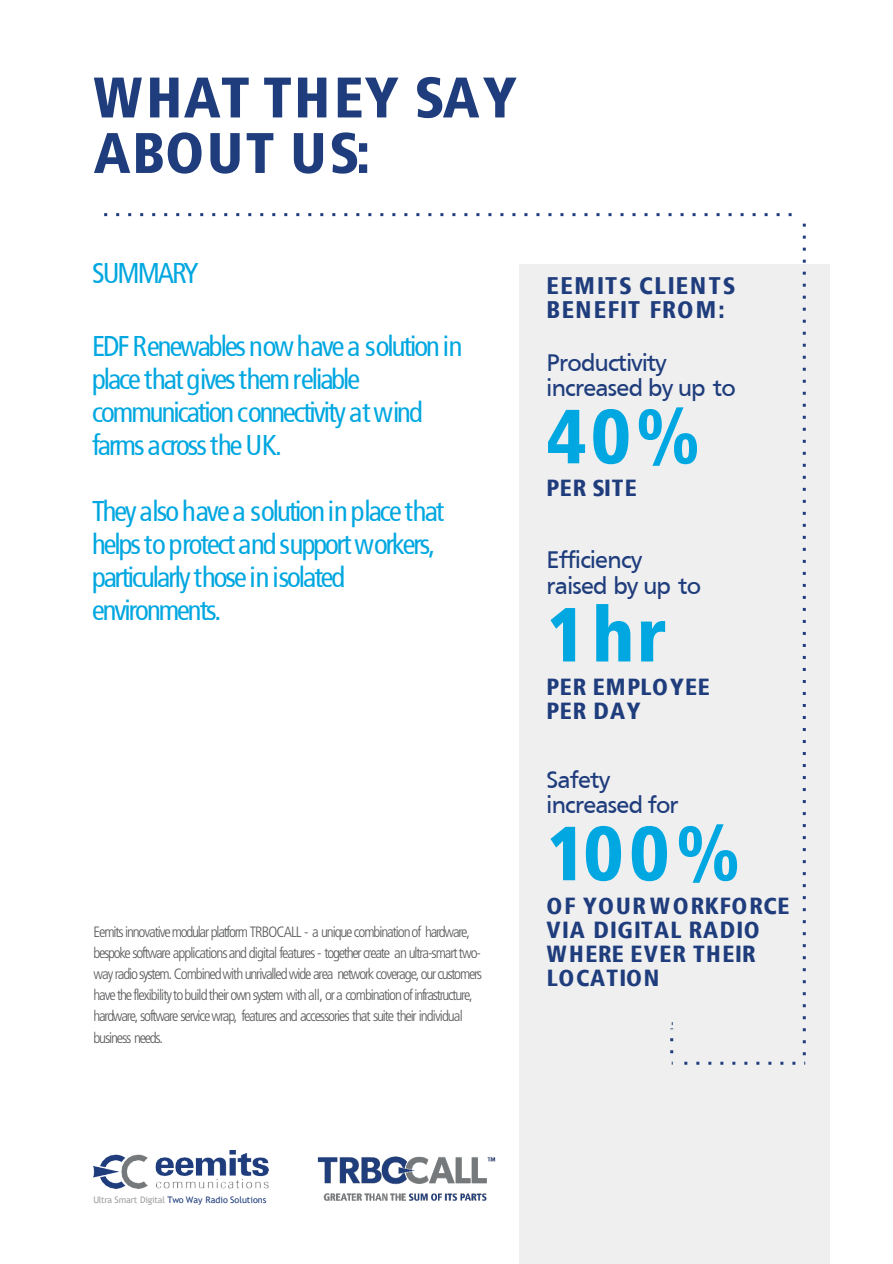
<style>
.page{position:relative;width:893px;height:1264px;background:#fff}
.page>*{position:absolute;margin:0;border:0;box-sizing:border-box;transform-origin:0 0}
.t1{font:900 condensed 76.5px "Frutiger";letter-spacing:.06em;color:#00a7e0}
.t2{font:900 condensed 57px/55.5px "Frutiger";letter-spacing:.045em;color:#1f3d7c}
.t3{font:condensed 28.5px/33px "Frutiger";letter-spacing:-.07em;color:#00a7e0}
.t4{font:24.9px "Frutiger";letter-spacing:-.03em;color:#1f3d7c}
.t5{font:900 condensed 24px/24px "Frutiger";letter-spacing:.06em;color:#1f3d7c}
.t6{font:900 condensed 23.25px/24px "Frutiger";letter-spacing:.045em;color:#1f3d7c}
.t7{font:300 condensed 15px/21px "Frutiger LT Pro";letter-spacing:-.075em;color:#58595b}
.t8{font:9px "Trebuchet MS";letter-spacing:-.01em;color:#1f3d7c}
.s1{color:#9fa1a1}
</style>
<div class="page">
<div style="left:519px;top:264px;width:310px;height:999px;background:#efeff0"></div>
<svg style="left:802px;top:223px;width:3px;height:841px"></svg>
<svg style="left:671px;top:1061px;width:124px;height:3px"></svg>
<svg style="left:670px;top:1022px;width:3px;height:30px"></svg>
<svg style="left:104px;top:213px;width:688px;height:3px"></svg>
<img style="left:94px;top:1150px;width:174px;height:37px">
<img style="left:317px;top:1156px;width:179px;height:45px">
<h2 class="t2" style="left:93px;top:70px;width:424px">WHAT THEY SAY<br>ABOUT US:</h2>
<p class="t3" style="left:92px;top:257px;width:108px">SUMMARY</p>
<p class="t3" style="left:92px;top:329px;width:372px">EDF Renewables now have a solution in place that gives them reliable communication connectivity at wind farms across the UK.</p>
<p class="t3" style="left:92px;top:494px;width:354px">They also have a solution in place that helps to protect and support workers, particularly those in isolated environments.</p>
<p class="t7" style="left:93px;top:921px;width:390px">Eemits innovative modular platform TRBOCALL - a unique combination of hardware, bespoke software applications and digital features - together create an ultra-smart two&shy;way radio system. Combined with unrivalled wide area network coverage, our customers have the flexibility to build their own system with all, or a combination of infrastructure, hardware, software service wrap, features and accessories that suite their individual business needs.</p>
<p class="t5" style="left:546px;top:273px;width:191px">EEMITS CLIENTS<br>BENEFIT FROM:</p>
<p class="t4" style="left:546px;top:349px;width:122px">Productivity</p>
<p class="t4" style="left:546px;top:374px;width:191px">increased by up to</p>
<p class="t1" style="left:546px;top:390px;width:155px">40%</p>
<p class="t6" style="left:546px;top:476px;width:92px">PER SITE</p>
<p class="t4" style="left:546px;top:545px;width:97px">Efficiency</p>
<p class="t4" style="left:546px;top:572px;width:156px">raised by up to</p>
<p class="t1" style="left:546px;top:588px;width:121px">1hr</p>
<p class="t6" style="left:546px;top:674px;width:165px">PER EMPLOYEE<br>PER DAY</p>
<p class="t4" style="left:546px;top:765px;width:65px">Safety</p>
<p class="t4" style="left:546px;top:790px;width:133px">increased for</p>
<p class="t1" style="left:546px;top:807px;width:195px">100%</p>
<p class="t6" style="left:546px;top:893px;width:244px">OF YOURWORKFORCE<br>VIA DIGITAL RADIO<br>WHERE EVER THEIR<br>LOCATION</p>
<p class="t8" style="left:93px;top:1193px;width:174px"><span class="s1">Ultra Smart Digital</span> Two Way Radio Solutions</p>
</div>
